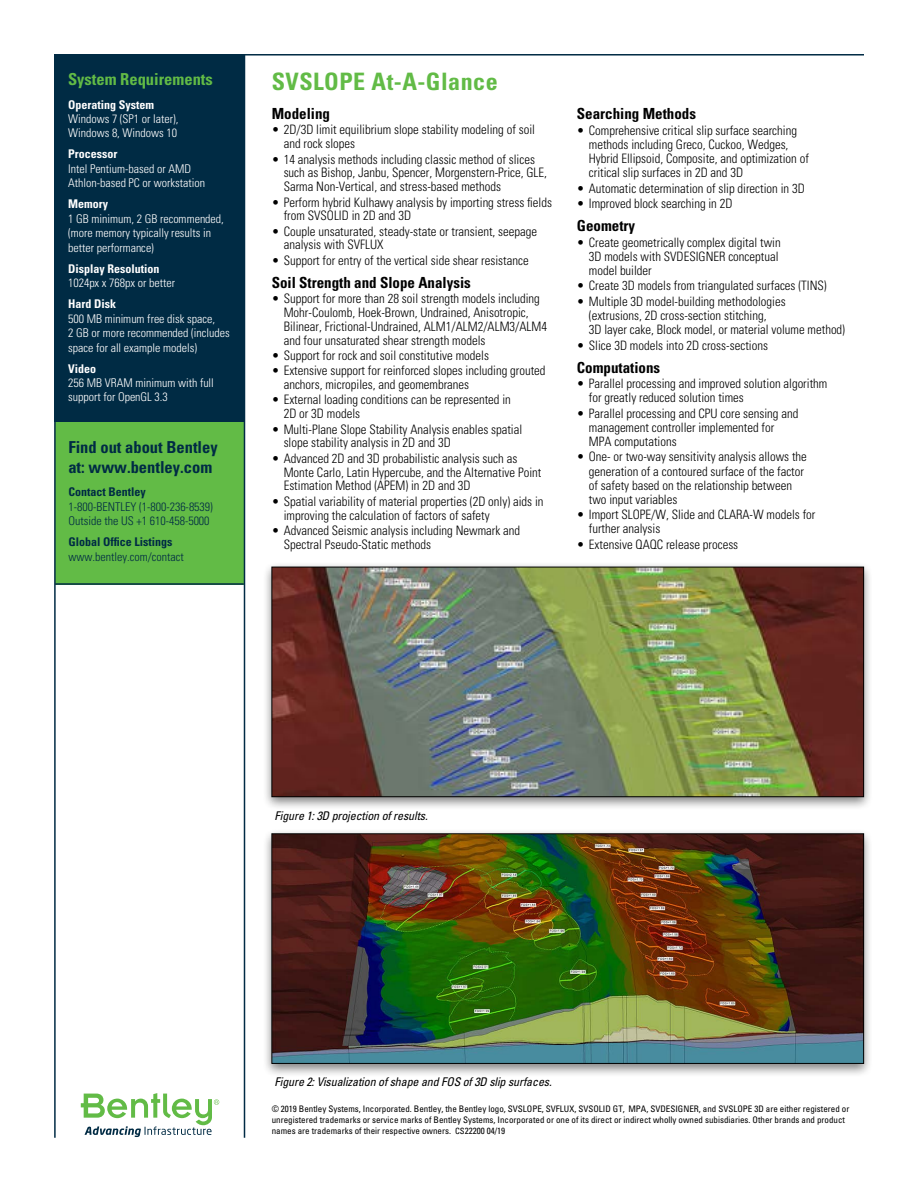
<style>
.page{position:relative;width:918px;height:1188px;background:#fff}
.page>*{position:absolute;margin:0;border:0;box-sizing:border-box;transform-origin:0 0}
.t1{font:700 condensed 24px "Univers";letter-spacing:.02em;color:#62bb46}
.t2{font:700 condensed 16.5px/19.8px "Univers";color:#002b44}
.t3{font:700 condensed 16.5px "Univers";color:#62bb46}
.t4{font:700 condensed 15.3px "Univers";color:#000}
.t5{font:300 condensed 13.05px/13.8px "Univers";color:#000}
.t6{font:300 condensed 12.9px/14px "Univers";color:#000}
.t7{font:300 condensed 12px/14.4px "Univers";color:#fff}
.t8{font:italic condensed 12px "Univers";letter-spacing:-.01em;color:#000}
.t9{font:300 condensed 12px/14.4px "Univers";color:#002b44}
.t10{font:700 condensed 12px "Univers";color:#fff}
.t11{font:700 condensed 12px "Univers";color:#002b44}
.t12{font:condensed 9px/10.8px "Univers";color:#000}
.s1{font-size:8.7px}
</style>
<div class="page">
<div style="left:55px;top:422px;width:189px;height:163px;background:#62bb46"></div>
<hr style="left:55px;top:583px;width:189px;height:2px;background:#002b44">
<div style="left:55px;top:54px;width:190px;height:368px;background:#002b44"></div>
<hr style="left:244px;top:54px;width:1px;height:1084px;background:#002b44">
<hr style="left:54px;top:54px;width:2px;height:1084px;background:#002b44">
<hr style="left:56px;top:54px;width:808px;height:2px;background:#002b44">
<div style="left:262px;top:561px;width:612px;height:250px;background:#000;opacity:.5"></div>
<img style="left:271px;top:566px;width:593px;height:231px">
<div style="left:262px;top:828px;width:612px;height:250px;background:#000;opacity:.5"></div>
<img style="left:271px;top:833px;width:593px;height:231px">
<svg style="left:81px;top:1093px;width:138px;height:44px"></svg>
<p class="t3" style="left:68px;top:69px;width:146px">System Requirements</p>
<p class="t10" style="left:68px;top:97px;width:87px">Operating System</p>
<p class="t7" style="left:68px;top:111px;width:112px">Windows 7 (SP1 or later),<br>Windows 8, Windows 10</p>
<p class="t10" style="left:68px;top:147px;width:51px">Processor</p>
<p class="t7" style="left:68px;top:161px;width:139px">Intel Pentium-based or AMD<br>Athlon-based PC or workstation</p>
<p class="t10" style="left:68px;top:197px;width:41px">Memory</p>
<p class="t7" style="left:68px;top:211px;width:157px">1 GB minimum, 2 GB recommended, (more memory typically results in better performance)</p>
<p class="t10" style="left:68px;top:261px;width:93px">Display Resolution</p>
<p class="t7" style="left:68px;top:276px;width:109px">1024px x 768px or better</p>
<p class="t10" style="left:68px;top:297px;width:49px">Hard Disk</p>
<p class="t7" style="left:68px;top:311px;width:163px">500 MB minimum free disk space,<br>2 GB or more recommended (includes space for all example models)</p>
<p class="t10" style="left:68px;top:361px;width:30px">Video</p>
<p class="t7" style="left:68px;top:376px;width:147px">256 MB VRAM minimum with full support for OpenGL 3.3</p>
<p class="t2" style="left:68px;top:437px;width:151px">Find out about Bentley at: www.bentley.com</p>
<p class="t11" style="left:68px;top:485px;width:79px">Contact Bentley</p>
<p class="t9" style="left:68px;top:499px;width:146px">1-800-BENTLEY (1-800-236-8539)<br>Outside the US +1 610-458-5000</p>
<p class="t11" style="left:68px;top:535px;width:105px">Global Office Listings</p>
<p class="t9" style="left:68px;top:549px;width:117px">www.bentley.com/contact</p>
<h1 class="t1" style="left:272px;top:67px;width:227px">SVSLOPE At-A-Glance</h1>
<p class="t4" style="left:272px;top:104px;width:60px">Modeling</p>
<p class="t5" style="left:284px;top:123px;width:253px;text-indent:-12px">• 2D/3D limit equilibrium slope stability modeling of soil and rock slopes</p>
<p class="t5" style="left:284px;top:152px;width:265px;text-indent:-12px">• 14 analysis methods including classic method of slices such as Bishop, Janbu, Spencer, Morgenstern-Price, GLE,<br>Sarma Non-Vertical, and stress-based methods</p>
<p class="t5" style="left:284px;top:195px;width:270px;text-indent:-12px">• Perform hybrid Kulhawy analysis by importing stress fields from SVSOLID in 2D and 3D</p>
<p class="t5" style="left:284px;top:224px;width:255px;text-indent:-12px">• Couple unsaturated, steady-state or transient, seepage analysis with SVFLUX</p>
<p class="t5" style="left:272px;top:253px;width:258px">• Support for entry of the vertical side shear resistance</p>
<p class="t4" style="left:272px;top:273px;width:201px">Soil Strength and Slope Analysis</p>
<p class="t5" style="left:284px;top:292px;width:265px;text-indent:-12px">• Support for more than 28 soil strength models including Mohr-Coulomb, Hoek-Brown, Undrained, Anisotropic, Bilinear, Frictional-Undrained, ALM1/ALM2/ALM3/ALM4 and four unsaturated shear strength models</p>
<p class="t5" style="left:272px;top:348px;width:219px">• Support for rock and soil constitutive models</p>
<p class="t5" style="left:284px;top:364px;width:263px;text-indent:-12px">• Extensive support for reinforced slopes including grouted anchors, micropiles, and geomembranes</p>
<p class="t5" style="left:284px;top:393px;width:229px;text-indent:-12px">• External loading conditions can be represented in<br>2D or 3D models</p>
<p class="t5" style="left:284px;top:422px;width:240px;text-indent:-12px">• Multi-Plane Slope Stability Analysis enables spatial slope stability analysis in 2D and 3D</p>
<p class="t5" style="left:284px;top:451px;width:259px;text-indent:-12px">• Advanced 2D and 3D probabilistic analysis such as<br>Monte Carlo, Latin Hypercube, and the Alternative Point<br>Estimation Method (APEM) in 2D and 3D</p>
<p class="t5" style="left:284px;top:494px;width:261px;text-indent:-12px">• Spatial variability of material properties (2D only) aids in improving the calculation of factors of safety</p>
<p class="t5" style="left:284px;top:523px;width:238px;text-indent:-12px">• Advanced Seismic analysis including Newmark and<br>Spectral Pseudo-Static methods</p>
<p class="t4" style="left:577px;top:104px;width:121px">Searching Methods</p>
<p class="t5" style="left:589px;top:123px;width:222px;text-indent:-12px">• Comprehensive critical slip surface searching methods including Greco, Cuckoo, Wedges, Hybrid Ellipsoid, Composite, and optimization of critical slip surfaces in 2D and 3D</p>
<p class="t5" style="left:577px;top:181px;width:229px">• Automatic determination of slip direction in 3D</p>
<p class="t5" style="left:577px;top:197px;width:157px">• Improved block searching in 2D</p>
<p class="t4" style="left:577px;top:217px;width:60px">Geometry</p>
<p class="t6" style="left:589px;top:235px;width:193px;text-indent:-12px">• Create geometrically complex digital twin<br>3D models with SVDESIGNER conceptual model builder</p>
<p class="t6" style="left:577px;top:279px;width:251px">• Create 3D models from triangulated surfaces (TINS)</p>
<p class="t6" style="left:589px;top:295px;width:258px;text-indent:-12px">• Multiple 3D model-building methodologies<br>(extrusions, 2D cross-section stitching,<br>3D layer cake, Block model, or material volume method)</p>
<p class="t6" style="left:577px;top:338px;width:193px">• Slice 3D models into 2D cross-sections</p>
<p class="t4" style="left:577px;top:358px;width:85px">Computations</p>
<p class="t6" style="left:589px;top:377px;width:240px;text-indent:-12px">• Parallel processing and improved solution algorithm for greatly reduced solution times</p>
<p class="t6" style="left:589px;top:406px;width:211px;text-indent:-12px">• Parallel processing and CPU core sensing and management controller implemented for<br>MPA computations</p>
<p class="t6" style="left:589px;top:450px;width:220px;text-indent:-12px">• One- or two-way sensitivity analysis allows the generation of a contoured surface of the factor of safety based on the relationship between two input variables</p>
<p class="t6" style="left:589px;top:508px;width:228px;text-indent:-12px">• Import SLOPE/W, Slide and CLARA-W models for further analysis</p>
<p class="t6" style="left:577px;top:537px;width:163px">• Extensive QAQC release process</p>
<p class="t8" style="left:275px;top:808px;width:155px">Figure 1: 3D projection of results.</p>
<p class="t8" style="left:275px;top:1074px;width:279px">Figure 2: Visualization of shape and FOS of 3D slip surfaces.</p>
<p class="t12" style="left:272px;top:1104px;width:579px">© 2019 Bentley Systems, Incorporated. Bentley, the Bentley logo, SVSLOPE, SVFLUX, SVSOLID GT, MPA, SVDESIGNER, and SVSLOPE 3D are either registered or unregistered trademarks or service marks of Bentley Systems, Incorporated or one of its direct or indirect wholly owned subisdiaries. Other brands and product names are trademarks of their respective owners. <span class="s1">CS</span>22200 04/19</p>
</div>
